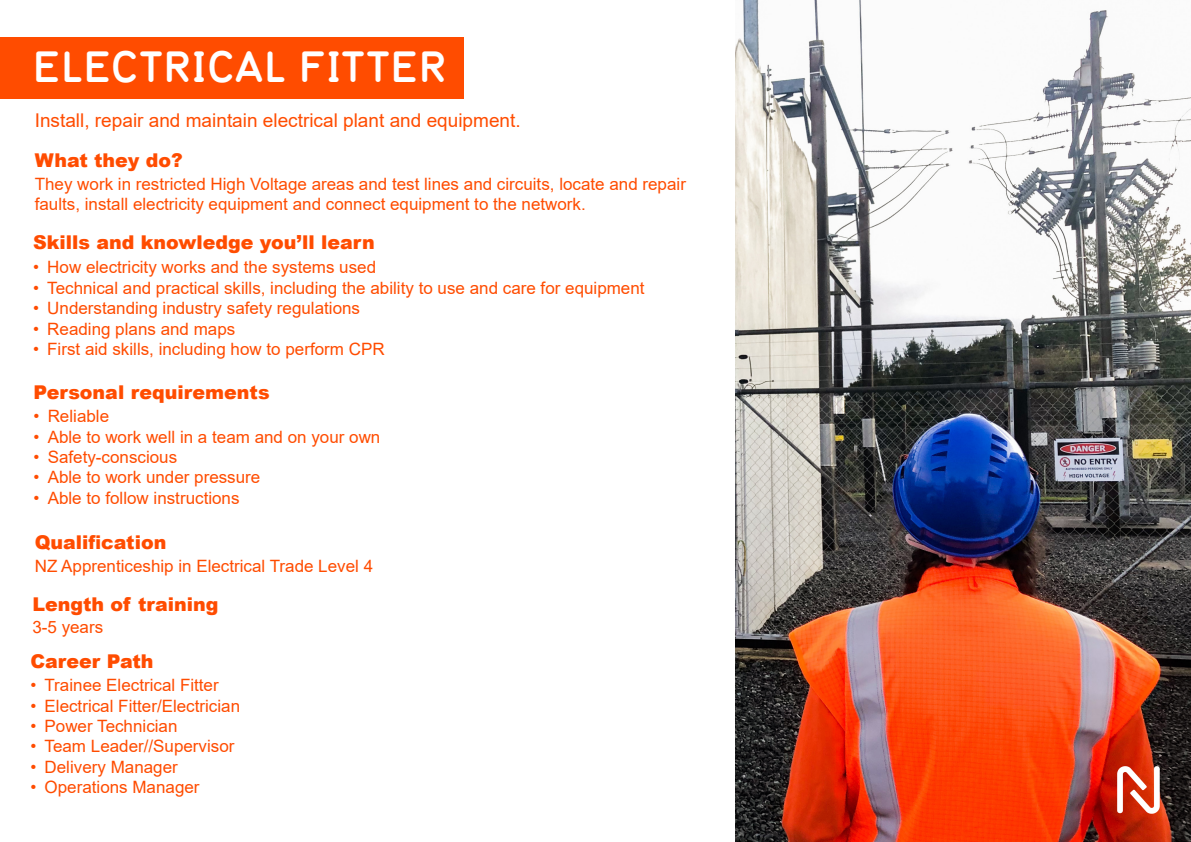
<style>
.page{position:relative;width:1191px;height:842px;background:#fff}
.page>*{position:absolute;margin:0;border:0;box-sizing:border-box;transform-origin:0 0}
.t1{font:700 43px "Typ 1451 Std";color:#fff}
.t2{font:900 19px "Arial";color:#ff4c00}
.body_text{font:19px "Arial";color:#ff4c00}
.body_text-2{font:17px/20.4px "Arial";color:#ff4c00}
</style>
<div class="page">
<div style="left:0;top:37px;width:463px;height:61px;background:#ff4c00"></div>
<img style="left:736px;top:0;width:455px;height:842px">
<img style="left:1117px;top:767px;width:42px;height:47px">
<p class="t1" style="left:32px;top:37px;width:416px">ELECTRICAL FITTER</p>
<p class="body_text" style="left:35px;top:107px;width:487px">Install, repair and maintain electrical plant and equipment.</p>
<p class="t2" style="left:35px;top:147px;width:150px">What they do?</p>
<p class="body_text-2" style="left:35px;top:173px;width:653px">They work in restricted High Voltage areas and test lines and circuits, locate and repair faults, install electricity equipment and connect equipment to the network.</p>
<p class="t2" style="left:33px;top:228px;width:343px">Skills and knowledge you’ll learn</p>
<p class="body_text-2" style="left:33px;top:257px;width:344px">• How electricity works and the systems used</p>
<p class="body_text-2" style="left:33px;top:277px;width:613px">• Technical and practical skills, including the ability to use and care for equipment</p>
<p class="body_text-2" style="left:33px;top:298px;width:328px">• Understanding industry safety regulations</p>
<p class="body_text-2" style="left:33px;top:318px;width:204px">• Reading plans and maps</p>
<p class="body_text-2" style="left:33px;top:339px;width:353px">• First aid skills, including how to perform CPR</p>
<p class="t2" style="left:34px;top:378px;width:237px">Personal requirements</p>
<p class="body_text-2" style="left:34px;top:406px;width:77px">• Reliable</p>
<p class="body_text-2" style="left:34px;top:426px;width:348px">• Able to work well in a team and on your own</p>
<p class="body_text-2" style="left:34px;top:447px;width:145px">• Safety-conscious</p>
<p class="body_text-2" style="left:34px;top:467px;width:228px">• Able to work under pressure</p>
<p class="body_text-2" style="left:34px;top:487px;width:207px">• Able to follow instructions</p>
<p class="t2" style="left:35px;top:528px;width:133px">Qualification</p>
<p class="body_text-2" style="left:35px;top:556px;width:340px">NZ Apprenticeship in Electrical Trade Level 4</p>
<p class="t2" style="left:32px;top:590px;width:188px">Length of training</p>
<p class="body_text-2" style="left:32px;top:617px;width:72px">3-5 years</p>
<p class="t2" style="left:30px;top:648px;width:125px">Career Path</p>
<p class="body_text-2" style="left:30px;top:675px;width:190px">• Trainee Electrical Fitter</p>
<p class="body_text-2" style="left:30px;top:695px;width:211px">• Electrical Fitter/Electrician</p>
<p class="body_text-2" style="left:30px;top:716px;width:149px">• Power Technician</p>
<p class="body_text-2" style="left:30px;top:736px;width:206px">• Team Leader//Supervisor</p>
<p class="body_text-2" style="left:30px;top:756px;width:149px">• Delivery Manager</p>
<p class="body_text-2" style="left:30px;top:777px;width:171px">• Operations Manager</p>
</div>
